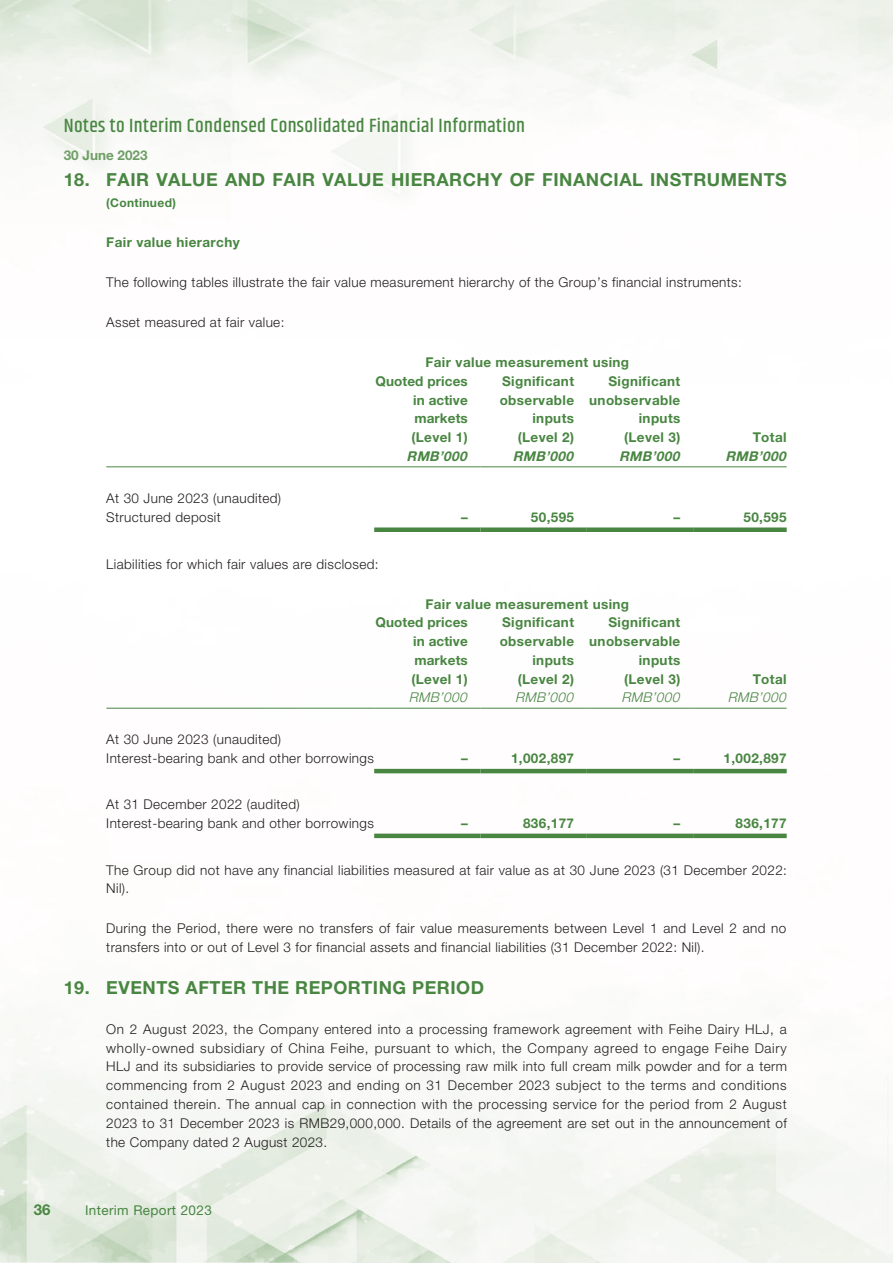
<style>
.page{position:relative;width:893px;height:1263px;background:#fff}
.page>*{position:absolute;margin:0;border:0;box-sizing:border-box;transform-origin:0 0}
.t1{font:500 19.5px "Khand";letter-spacing:.02em;color:#488641}
._01_Heading_1{font:700 18px "Helvetica Neue LT Std";letter-spacing:.03em;color:#488641}
.t2{font:700 15px "Helvetica Neue LT Std";color:#488641}
._00_Body_text{font:300 13.5px/18.9px "Helvetica Neue LT Std";letter-spacing:.03em;color:#231f20}
._50_Table_Body{font:700 13.5px "Helvetica Neue LT Std";letter-spacing:.03em;color:#488641}
._50_Table_Body-2{font:300 13.5px "Helvetica Neue LT Std";letter-spacing:.03em;color:#231f20}
._50_Table_Body-3{font:700 13.5px "Helvetica Neue LT Std";letter-spacing:.01em;color:#488641}
._50_Table_Body-4{font:italic 700 13.5px "Helvetica Neue LT Std";color:#488641}
._50_Table_Body-5{font:italic 300 13.5px "Helvetica Neue LT Std";color:#488641}
._02_Heading_2{font:700 13.5px "Helvetica Neue LT Std";letter-spacing:.03em;color:#488641}
.t3{font:13.5px "Helvetica Neue LT Std";letter-spacing:.03em;color:#488641}
.t4{font:700 13.5px "Helvetica Neue LT Std";color:#6e9e65}
._01_Heading_1-2{font:700 12px "Helvetica Neue LT Std";letter-spacing:.03em;color:#488641}
</style>
<div class="page">
<img style="left:0;top:0;width:893px;height:1263px">
<hr style="left:106px;top:466px;width:268px;height:1px;background:#488641">
<hr style="left:374px;top:466px;width:106px;height:1px;background:#488641">
<hr style="left:480px;top:466px;width:107px;height:1px;background:#488641">
<hr style="left:587px;top:466px;width:106px;height:1px;background:#488641">
<hr style="left:693px;top:466px;width:94px;height:1px;background:#488641">
<div style="left:374px;top:527px;width:106px;height:5px;background:#488641"></div>
<div style="left:480px;top:527px;width:107px;height:5px;background:#488641"></div>
<div style="left:587px;top:527px;width:106px;height:5px;background:#488641"></div>
<div style="left:693px;top:527px;width:94px;height:5px;background:#488641"></div>
<hr style="left:106px;top:708px;width:268px;height:1px;background:#488641">
<hr style="left:374px;top:708px;width:106px;height:1px;background:#488641">
<hr style="left:480px;top:708px;width:107px;height:1px;background:#488641">
<hr style="left:587px;top:708px;width:106px;height:1px;background:#488641">
<hr style="left:693px;top:708px;width:94px;height:1px;background:#488641">
<hr style="left:374px;top:769px;width:106px;height:4px;background:#488641">
<hr style="left:480px;top:769px;width:107px;height:4px;background:#488641">
<hr style="left:587px;top:769px;width:106px;height:4px;background:#488641">
<hr style="left:693px;top:769px;width:94px;height:4px;background:#488641">
<hr style="left:374px;top:834px;width:106px;height:4px;background:#488641">
<hr style="left:480px;top:834px;width:107px;height:4px;background:#488641">
<hr style="left:587px;top:834px;width:106px;height:4px;background:#488641">
<hr style="left:693px;top:834px;width:94px;height:4px;background:#488641">
<h1 class="t1" style="left:64px;top:113px;width:463px">Notes to Interim Condensed Consolidated Financial Information</h1>
<p class="t4" style="left:64px;top:147px;width:85px">30 June 2023</p>
<p class="_01_Heading_1" style="left:64px;top:169px;width:725px">18. FAIR VALUE AND FAIR VALUE HIERARCHY OF FINANCIAL INSTRUMENTS</p>
<p class="_01_Heading_1-2" style="left:106px;top:195px;width:71px">(Continued)</p>
<p class="_02_Heading_2" style="left:106px;top:234px;width:135px">Fair value hierarchy</p>
<p class="_00_Body_text" style="left:106px;top:273px;width:637px">The following tables illustrate the fair value measurement hierarchy of the Group’s financial instruments:</p>
<p class="_00_Body_text" style="left:106px;top:313px;width:180px">Asset measured at fair value:</p>
<p class="_50_Table_Body" style="left:425px;top:354px;width:205px">Fair value measurement using</p>
<p class="_50_Table_Body-3" style="left:375px;top:373px;width:94px">Quoted prices</p>
<p class="_50_Table_Body-3" style="left:413px;top:392px;width:56px">in active</p>
<p class="_50_Table_Body-3" style="left:414px;top:410px;width:55px">markets</p>
<p class="_50_Table_Body" style="left:502px;top:373px;width:73px">Significant</p>
<p class="_50_Table_Body" style="left:500px;top:392px;width:76px">observable</p>
<p class="_50_Table_Body" style="left:532px;top:410px;width:43px">inputs</p>
<p class="_50_Table_Body" style="left:608px;top:373px;width:73px">Significant</p>
<p class="_50_Table_Body" style="left:589px;top:392px;width:93px">unobservable</p>
<p class="_50_Table_Body" style="left:639px;top:410px;width:43px">inputs</p>
<p class="_50_Table_Body" style="left:411px;top:429px;width:58px">(Level 1)</p>
<p class="_50_Table_Body" style="left:518px;top:429px;width:58px">(Level 2)</p>
<p class="_50_Table_Body" style="left:624px;top:429px;width:58px">(Level 3)</p>
<p class="_50_Table_Body" style="left:753px;top:429px;width:35px">Total</p>
<p class="_50_Table_Body-4" style="left:407px;top:448px;width:65px">RMB’000</p>
<p class="_50_Table_Body-4" style="left:513px;top:448px;width:65px">RMB’000</p>
<p class="_50_Table_Body-4" style="left:619px;top:448px;width:65px">RMB’000</p>
<p class="_50_Table_Body-4" style="left:725px;top:448px;width:65px">RMB’000</p>
<p class="_50_Table_Body-2" style="left:106px;top:490px;width:176px">At 30 June 2023 (unaudited)</p>
<p class="_50_Table_Body-2" style="left:106px;top:509px;width:116px">Structured deposit</p>
<p class="_50_Table_Body" style="left:461px;top:509px;width:8px">–</p>
<p class="_50_Table_Body" style="left:531px;top:509px;width:45px">50,595</p>
<p class="_50_Table_Body" style="left:674px;top:509px;width:8px">–</p>
<p class="_50_Table_Body" style="left:743px;top:509px;width:45px">50,595</p>
<p class="_00_Body_text" style="left:106px;top:554px;width:274px">Liabilities for which fair values are disclosed:</p>
<p class="_50_Table_Body" style="left:425px;top:595px;width:205px">Fair value measurement using</p>
<p class="_50_Table_Body-3" style="left:375px;top:614px;width:94px">Quoted prices</p>
<p class="_50_Table_Body-3" style="left:413px;top:633px;width:56px">in active</p>
<p class="_50_Table_Body-3" style="left:414px;top:652px;width:55px">markets</p>
<p class="_50_Table_Body" style="left:502px;top:614px;width:73px">Significant</p>
<p class="_50_Table_Body" style="left:500px;top:633px;width:76px">observable</p>
<p class="_50_Table_Body" style="left:532px;top:652px;width:43px">inputs</p>
<p class="_50_Table_Body" style="left:608px;top:614px;width:73px">Significant</p>
<p class="_50_Table_Body" style="left:589px;top:633px;width:93px">unobservable</p>
<p class="_50_Table_Body" style="left:639px;top:652px;width:43px">inputs</p>
<p class="_50_Table_Body" style="left:411px;top:670px;width:58px">(Level 1)</p>
<p class="_50_Table_Body" style="left:518px;top:670px;width:58px">(Level 2)</p>
<p class="_50_Table_Body" style="left:624px;top:670px;width:58px">(Level 3)</p>
<p class="_50_Table_Body" style="left:753px;top:670px;width:35px">Total</p>
<p class="_50_Table_Body-5" style="left:409px;top:689px;width:63px">RMB’000</p>
<p class="_50_Table_Body-5" style="left:515px;top:689px;width:63px">RMB’000</p>
<p class="_50_Table_Body-5" style="left:621px;top:689px;width:63px">RMB’000</p>
<p class="_50_Table_Body-5" style="left:728px;top:689px;width:63px">RMB’000</p>
<p class="_50_Table_Body-2" style="left:106px;top:731px;width:176px">At 30 June 2023 (unaudited)</p>
<p class="_50_Table_Body-2" style="left:106px;top:750px;width:269px">Interest-bearing bank and other borrowings</p>
<p class="_50_Table_Body" style="left:461px;top:750px;width:8px">–</p>
<p class="_50_Table_Body" style="left:511px;top:750px;width:65px">1,002,897</p>
<p class="_50_Table_Body" style="left:674px;top:750px;width:8px">–</p>
<p class="_50_Table_Body" style="left:724px;top:750px;width:65px">1,002,897</p>
<p class="_50_Table_Body-2" style="left:106px;top:796px;width:195px">At 31 December 2022 (audited)</p>
<p class="_50_Table_Body-2" style="left:106px;top:815px;width:269px">Interest-bearing bank and other borrowings</p>
<p class="_50_Table_Body" style="left:461px;top:815px;width:8px">–</p>
<p class="_50_Table_Body" style="left:523px;top:815px;width:53px">836,177</p>
<p class="_50_Table_Body" style="left:674px;top:815px;width:8px">–</p>
<p class="_50_Table_Body" style="left:736px;top:815px;width:53px">836,177</p>
<p class="_00_Body_text" style="left:106px;top:860px;width:682px">The Group did not have any financial liabilities measured at fair value as at 30 June 2023 (31 December 2022:<br>Nil).</p>
<p class="_00_Body_text" style="left:106px;top:919px;width:682px">During the Period, there were no transfers of fair value measurements between Level 1 and Level 2 and no transfers into or out of Level 3 for financial assets and financial liabilities (31 December 2022: Nil).</p>
<p class="_01_Heading_1" style="left:64px;top:976px;width:422px">19. EVENTS AFTER THE REPORTING PERIOD</p>
<p class="_00_Body_text" style="left:106px;top:1019px;width:682px;text-align:justify">On 2 August 2023, the Company entered into a processing framework agreement with Feihe Dairy HLJ, a wholly-owned subsidiary of China Feihe, pursuant to which, the Company agreed to engage Feihe Dairy HLJ and its subsidiaries to provide service of processing raw milk into full cream milk powder and for a term commencing from 2 August 2023 and ending on 31 December 2023 subject to the terms and conditions contained therein. The annual cap in connection with the processing service for the period from 2 August 2023 to 31 December 2023 is RMB29,000,000. Details of the agreement are set out in the announcement of the Company dated 2 August 2023.</p>
<p class="t2" style="left:34px;top:1200px;width:18px">36</p>
<p class="t3" style="left:85px;top:1202px;width:128px">Interim Report 2023</p>
</div>
